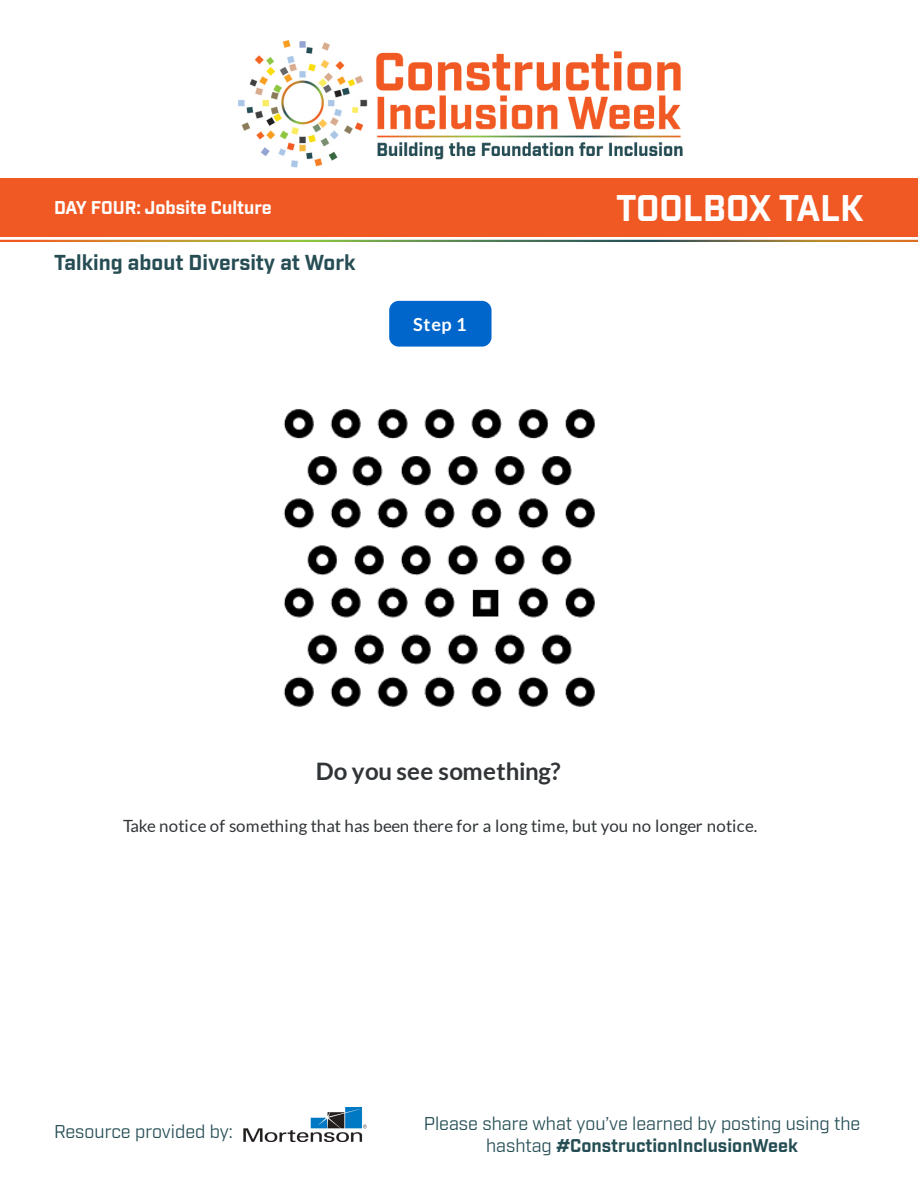
<style>
.page{position:relative;width:918px;height:1188px;background:#fff}
.page>*{position:absolute;margin:0;border:0;box-sizing:border-box;transform-origin:0 0}
.t1{font:700 36px "Industry";color:#fff}
.t2{font:700 24px "Lato";letter-spacing:.01em;color:#313537}
.t3{font:700 21px "Industry";color:#264d54}
.t4{font:18px/21.6px "Industry";color:#244d54;text-align:center}
.t5{font:700 18px "Industry";color:#fff}
.t6{font:700 18px "Lato";color:#fff}
.t7{font:16.8px "Lato";letter-spacing:.015em;color:#313537}
.s1{font-weight:700}
</style>
<div class="page">
<div style="left:0;top:179px;width:918px;height:58px;background:#f15924"></div>
<img style="left:238px;top:40px;width:445px;height:128px">
<img style="left:243px;top:1107px;width:124px;height:34px">
<div style="left:389px;top:301px;width:103px;height:46px;background:#06c"></div>
<img style="left:283px;top:409px;width:312px;height:298px">
<p class="t5" style="left:54px;top:196px;width:219px">DAY FOUR: Jobsite Culture</p>
<h1 class="t1" style="left:616px;top:186px;width:249px">TOOLBOX TALK</h1>
<p class="t3" style="left:54px;top:250px;width:303px">Talking about Diversity at Work</p>
<p class="t6" style="left:413px;top:314px;width:55px">Step 1</p>
<p class="t2" style="left:316px;top:757px;width:246px">Do you see something?</p>
<p class="t7" style="left:123px;top:816px;width:636px">Take notice of something that has been there for a long time, but you no longer notice.</p>
<p class="t4" style="left:54px;top:1121px;width:181px">Resource provided by:</p>
<p class="t4" style="left:424px;top:1113px;width:438px">Please share what you’ve learned by posting using the hashtag <span class="s1">#ConstructionInclusionWeek</span></p>
</div>
